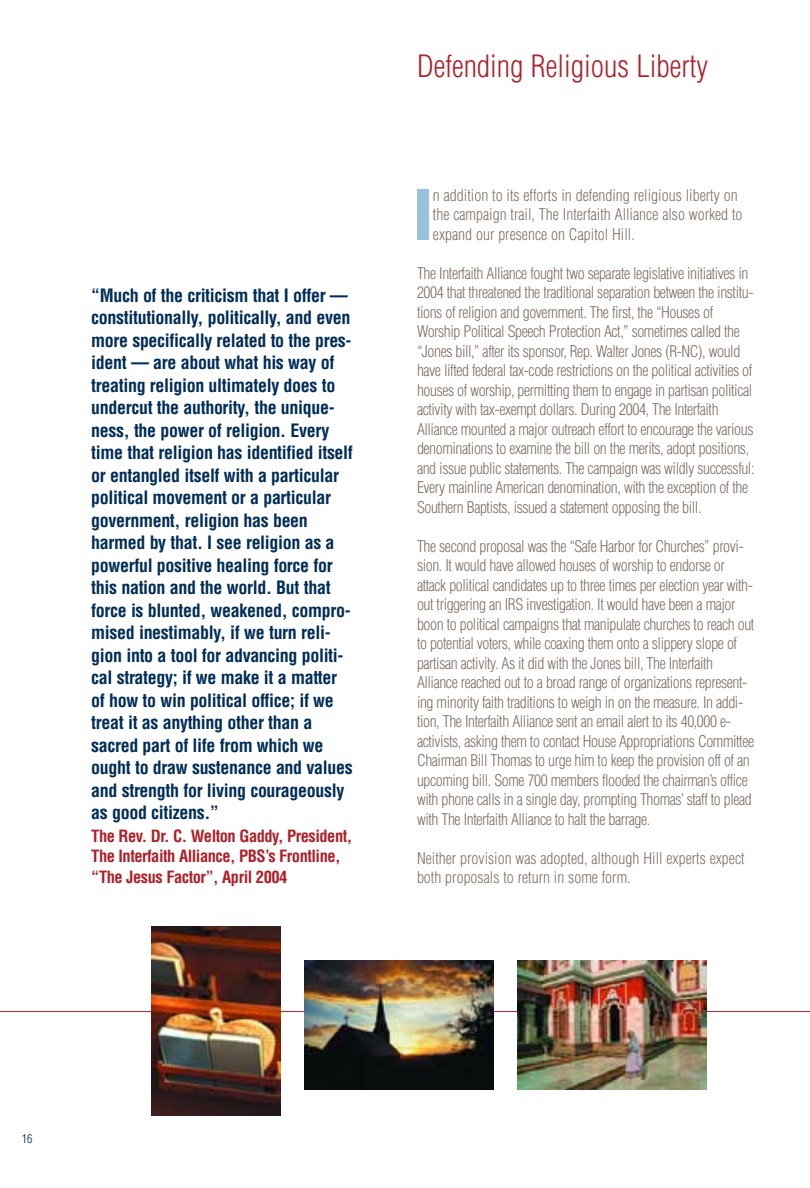
<style>
.page{position:relative;width:810px;height:1188px;background:#fff}
.page>*{position:absolute;margin:0;border:0;box-sizing:border-box;transform-origin:0 0}
.t1{font:extra-condensed 71.25px "Helvetica";color:#97c1dc}
.t2{font:300 condensed 30px "Helvetica";color:#ae2029}
.t3{font:700 condensed 18px/22.5px "Helvetica";letter-spacing:-.02em;color:#002d57}
.t4{font:700 condensed 16.5px/21px "Helvetica";letter-spacing:-.03em;color:#ae2029}
.t5{font:300 condensed 15.75px/19.5px "Helvetica";letter-spacing:-.025em;color:#816f65}
.t6{font:300 condensed 15.75px/19.5px "Helvetica";color:#816f65}
.t7{font:300 condensed 12px "Helvetica";color:#002d57}
</style>
<div class="page">
<hr style="left:0;top:1011px;width:810px;height:1px;background:#ae2029">
<img style="left:305px;top:960px;width:189px;height:130px">
<img style="left:151px;top:926px;width:130px;height:189px">
<img style="left:518px;top:960px;width:189px;height:130px">
<p class="t3" style="left:91px;top:285px;width:263px">“Much of the criticism that I offer — constitutionally, politically, and even more specifically related to the pres&shy;ident — are about what his way of treating religion ultimately does to undercut the authority, the unique&shy;ness, the power of religion. Every time that religion has identified itself or entangled itself with a particular political movement or a particular government, religion has been harmed by that. I see religion as a powerful positive healing force for this nation and the world. But that force is blunted, weakened, compro&shy;mised inestimably, if we turn reli&shy;gion into a tool for advancing politi&shy;cal strategy; if we make it a matter of how to win political office; if we treat it as anything other than a sacred part of life from which we ought to draw sustenance and values and strength for living courageously as good citizens.”</p>
<p class="t4" style="left:91px;top:826px;width:263px">The Rev. Dr. C. Welton Gaddy, President,<br>The Interfaith Alliance, PBS’s Frontline, “The Jesus Factor”, April 2004</p>
<h2 class="t2" style="left:417px;top:54px;width:293px">Defending Religious Liberty</h2>
<h1 class="t1" style="left:416px;top:189px;width:16px">I</h1>
<p class="t6" style="left:433px;top:187px;width:311px">n addition to its efforts in defending religious liberty on the campaign trail, The Interfaith Alliance also worked to expand our presence on Capitol Hill.</p>
<p class="t5" style="left:417px;top:265px;width:339px">The Interfaith Alliance fought two separate legislative initiatives in 2004 that threatened the traditional separation between the institu&shy;tions of religion and government. The first, the “Houses of Worship Political Speech Protection Act,” sometimes called the “Jones bill,” after its sponsor, Rep. Walter Jones (R-NC), would have lifted federal tax-code restrictions on the political activities of houses of worship, permitting them to engage in partisan political activity with tax-exempt dollars. During 2004, The Interfaith Alliance mounted a major outreach effort to encourage the various denominations to examine the bill on the merits, adopt positions, and issue public statements. The campaign was wildly successful:<br>Every mainline American denomination, with the exception of the Southern Baptists, issued a statement opposing the bill.</p>
<p class="t5" style="left:417px;top:538px;width:339px">The second proposal was the “Safe Harbor for Churches” provi&shy;sion. It would have allowed houses of worship to endorse or attack political candidates up to three times per election year with&shy;out triggering an IRS investigation. It would have been a major boon to political campaigns that manipulate churches to reach out to potential voters, while coaxing them onto a slippery slope of partisan activity. As it did with the Jones bill, The Interfaith Alliance reached out to a broad range of organizations represent&shy;ing minority faith traditions to weigh in on the measure. In addi&shy;tion, The Interfaith Alliance sent an email alert to its 40,000 e&shy;activists, asking them to contact House Appropriations Committee Chairman Bill Thomas to urge him to keep the provision off of an upcoming bill. Some 700 members flooded the chairman’s office with phone calls in a single day, prompting Thomas’ staff to plead with The Interfaith Alliance to halt the barrage.</p>
<p class="t6" style="left:417px;top:850px;width:329px">Neither provision was adopted, although Hill experts expect both proposals to return in some form.</p>
<p class="t7" style="left:22px;top:1134px;width:12px">16</p>
</div>
